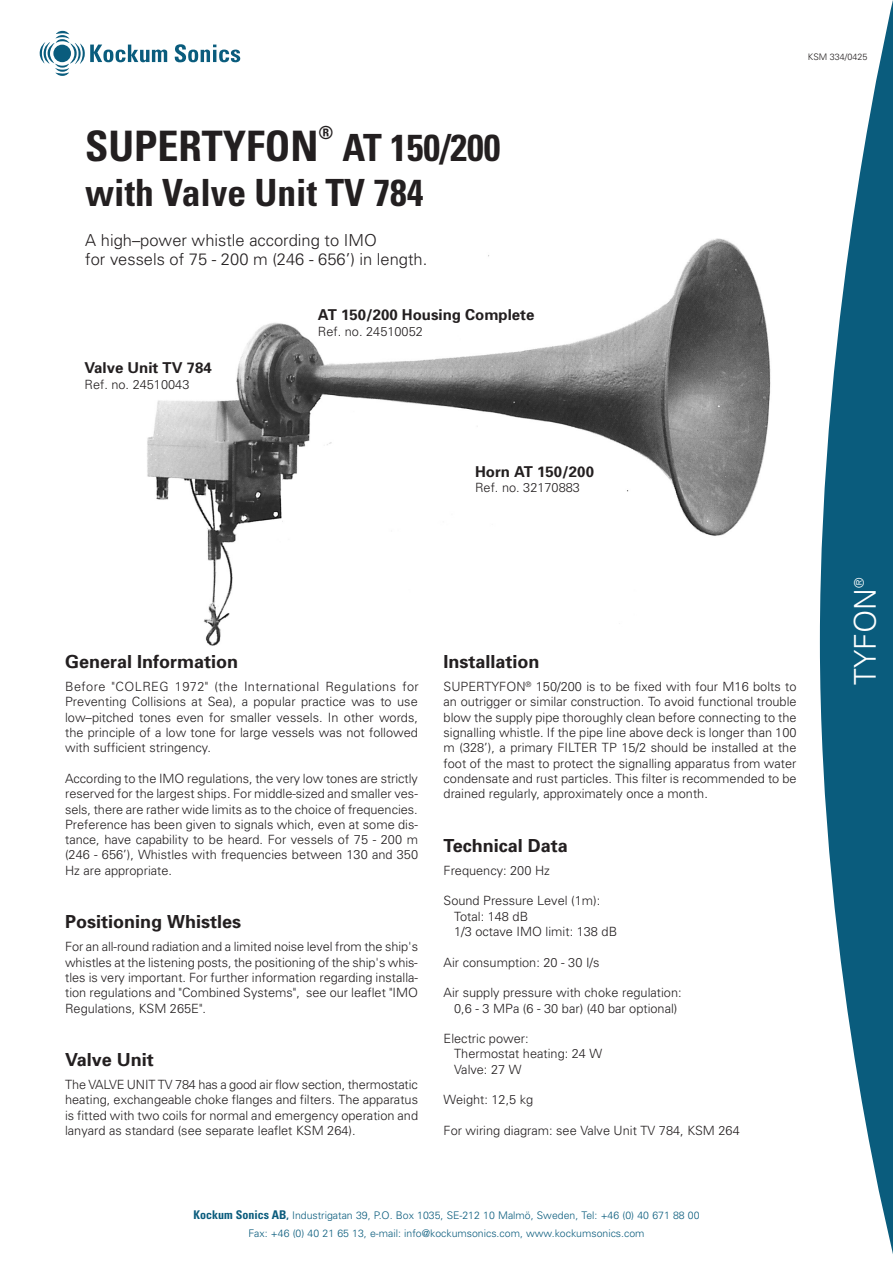
<style>
.page{position:relative;width:893px;height:1263px;background:#fff}
.page>*{position:absolute;margin:0;border:0;box-sizing:border-box;transform-origin:0 0}
.t1{font:700 condensed 42px "Univers";color:#231f20}
.t2{font:700 condensed 37.5px "Univers";color:#231f20}
.t3{font:300 30px "Univers";color:#fff}
.t4{font:700 18px "Univers";color:#231f20}
.t5{font:700 condensed 18px "Univers";color:#231f20}
.t6{font:300 16.5px "Univers";color:#231f20}
.t7{font:700 15px "Univers";color:#231f20}
.t8{font:300 13.05px "Univers";color:#fff}
.t9{font:300 12.75px/15.3px "Univers";color:#231f20;text-align:justify}
.t10{font:300 10.5px "Univers";color:#0a5c7d}
.t11{font:300 9px "Univers";color:#231f20}
.s1{font-weight:700;font-stretch:condensed;font-size:12px}
.s2{font-weight:700;font-stretch:condensed}
</style>
<div class="page">
<svg style="left:820px;top:0;width:73px;height:1254px;fill:#0a5c7d"></svg>
<img style="left:147px;top:238px;width:624px;height:408px">
<svg style="left:40px;top:31px;width:127px;height:45px"></svg>
<svg style="left:175px;top:44px;width:65px;height:18px"></svg>
<p class="t1" style="left:85px;top:120px;width:235px">SUPERTYFON</p>
<p class="t5" style="left:319px;top:121px;width:16px">®</p>
<p class="t2" style="left:342px;top:125px;width:160px">AT 150/200</p>
<p class="t2" style="left:85px;top:170px;width:340px">with Valve Unit TV 784</p>
<p class="t6" style="left:85px;top:230px;width:293px">A high–power whistle according to IMO</p>
<p class="t6" style="left:85px;top:250px;width:344px">for vessels of 75 - 200 m (246 - 656’) in length.</p>
<p class="t7" style="left:85px;top:359px;width:129px">Valve Unit TV 784</p>
<p class="t9" style="left:85px;top:377px;width:106px">Ref. no. 24510043</p>
<p class="t7" style="left:318px;top:306px;width:218px">AT 150/200 Housing Complete</p>
<p class="t9" style="left:318px;top:323px;width:106px">Ref. no. 24510052</p>
<p class="t7" style="left:475px;top:463px;width:120px">Horn AT 150/200</p>
<p class="t9" style="left:475px;top:480px;width:106px">Ref. no. 32170883</p>
<p class="t11" style="left:808px;top:51px;width:61px">KSM 334/0425</p>
<p class="t4" style="left:65px;top:651px;width:175px">General Information</p>
<p class="t9" style="left:65px;top:679px;width:355px">Before "COLREG 1972" (the International Regulations for Preventing Collisions at Sea), a popular practice was to use low–pitched tones even for smaller vessels. In other words, the principle of a low tone for large vessels was not followed with sufficient stringency.</p>
<p class="t9" style="left:65px;top:771px;width:354px">According to the IMO regulations, the very low tones are strictly reserved for the largest ships. For middle-sized and smaller ves&shy;sels, there are rather wide limits as to the choice of frequencies.<br>Preference has been given to signals which, even at some dis&shy;tance, have capability to be heard. For vessels of 75 - 200 m (246 - 656’), Whistles with frequencies between 130 and 350<br>Hz are appropriate.</p>
<p class="t4" style="left:65px;top:911px;width:178px">Positioning Whistles</p>
<p class="t9" style="left:65px;top:939px;width:354px">For an all-round radiation and a limited noise level from the ship's whistles at the listening posts, the positioning of the ship's whis&shy;tles is very important. For further information regarding installa&shy;tion regulations and "Combined Systems", see our leaflet "IMO Regulations, KSM 265E".</p>
<p class="t4" style="left:65px;top:1049px;width:90px">Valve Unit</p>
<p class="t9" style="left:65px;top:1077px;width:354px">The VALVE UNIT TV 784 has a good air flow section, thermostatic heating, exchangeable choke flanges and filters. The apparatus is fitted with two coils for normal and emergency operation and lanyard as standard (see separate leaflet KSM 264).</p>
<p class="t4" style="left:444px;top:651px;width:98px">Installation</p>
<p class="t9" style="left:444px;top:679px;width:354px">SUPERTYFON<sup>®</sup> 150/200 is to be fixed with four M16 bolts to an outrigger or similar construction. To avoid functional trouble blow the supply pipe thoroughly clean before connecting to the signalling whistle. If the pipe line above deck is longer than 100 m (328’), a primary FILTER TP 15/2 should be installed at the foot of the mast to protect the signalling apparatus from water condensate and rust particles. This filter is recommended to be drained regularly, approximately once a month.</p>
<p class="t4" style="left:444px;top:835px;width:126px">Technical Data</p>
<p class="t9" style="left:444px;top:863px;width:108px">Frequency: 200 Hz</p>
<p class="t9" style="left:444px;top:893px;width:158px">Sound Pressure Level (1m):</p>
<p class="t9" style="left:454px;top:908px;width:75px">Total: 148 dB</p>
<p class="t9" style="left:454px;top:924px;width:164px">1/3 octave IMO limit: 138 dB</p>
<p class="t9" style="left:444px;top:954px;width:157px">Air consumption: 20 - 30 I/s</p>
<p class="t9" style="left:444px;top:985px;width:240px;text-align:center">Air supply pressure with choke regulation:<br>0,6 - 3 MPa (6 - 30 bar) (40 bar optional)</p>
<p class="t9" style="left:444px;top:1031px;width:87px">Electric power:</p>
<p class="t9" style="left:454px;top:1046px;width:150px">Thermostat heating: 24 W</p>
<p class="t9" style="left:454px;top:1061px;width:69px">Valve: 27 W</p>
<p class="t9" style="left:444px;top:1092px;width:91px">Weight: 12,5 kg</p>
<p class="t9" style="left:444px;top:1123px;width:298px">For wiring diagram: see Valve Unit TV 784, KSM 264</p>
<p class="t10" style="left:193px;top:1209px;width:508px"><span class="s1">Kockum Sonics AB</span><span class="s2">,</span> Industrigatan 39, P.O. Box 1035, SE-212 10 Malmö, Sweden, Tel: +46 (0) 40 671 88 00</p>
<p class="t10" style="left:248px;top:1227px;width:398px">Fax: +46 (0) 40 21 65 13, e-mail: info@kockumsonics.com, www.kockumsonics.com</p>
<p class="t8" style="left:851px;top:588px;width:12px;rotate:-90deg">®</p>
<p class="t3" style="left:847px;top:685px;width:98px;rotate:-90deg">TYFON</p>
</div>
